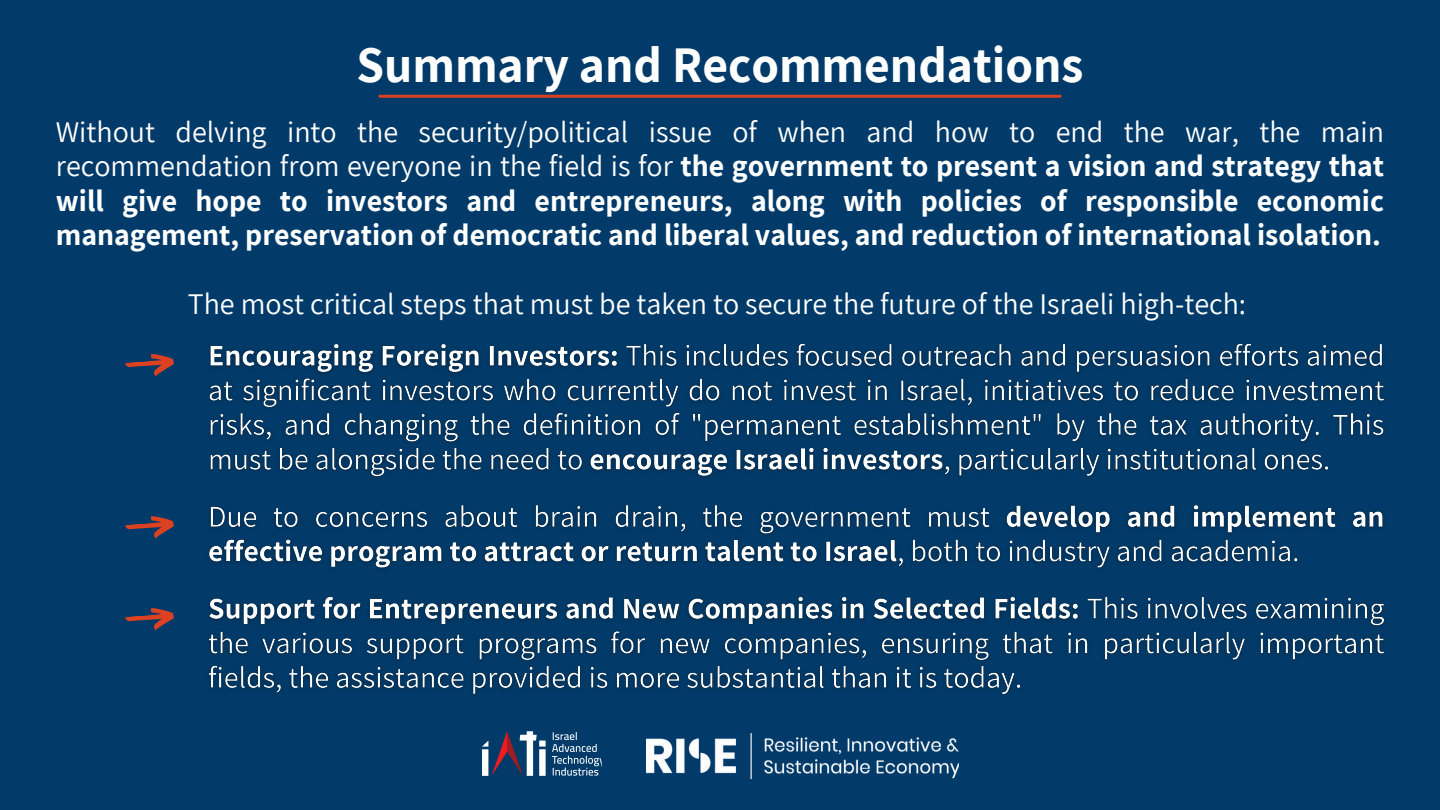
<style>
.page{position:relative;width:1440px;height:810px;background:#023b69}
.page>*{position:absolute;margin:0;border:0;box-sizing:border-box;transform-origin:0 0}
.t1{font:700 50px "Assistant";color:#fff}
.t2{font:700 30px/34.5px "Assistant";color:#fff;text-align:justify}
.t3{font:30px "Assistant";color:#fff}
.s1{font-weight:400}
</style>
<div class="page">
<img style="left:647px;top:734px;width:311px;height:45px">
<img style="left:482px;top:731px;width:120px;height:45px">
<img style="left:208px;top:343px;width:1177px;height:351px">
<hr style="left:379px;top:95px;width:682px;height:3px;background:#dc4121">
<svg style="left:125px;top:354px;width:49px;height:22px"></svg>
<svg style="left:125px;top:516px;width:49px;height:22px"></svg>
<svg style="left:125px;top:608px;width:49px;height:22px"></svg>
<p class="t1" style="left:357px;top:31px;width:728px">Summary and Recommendations</p>
<p class="t2" style="left:56px;top:113px;width:1330px"><span class="s1">Without delving into the security/political issue of when and how to end the war, the main recommendation from everyone in the field is for</span> the government to present a vision and strategy that will give hope to investors and entrepreneurs, along with policies of responsible economic management, preservation of democratic and liberal values, and reduction of international isolation.</p>
<p class="t3" style="left:188px;top:284px;width:1060px">The most critical steps that must be taken to secure the future of the Israeli high-tech:</p>
</div>
